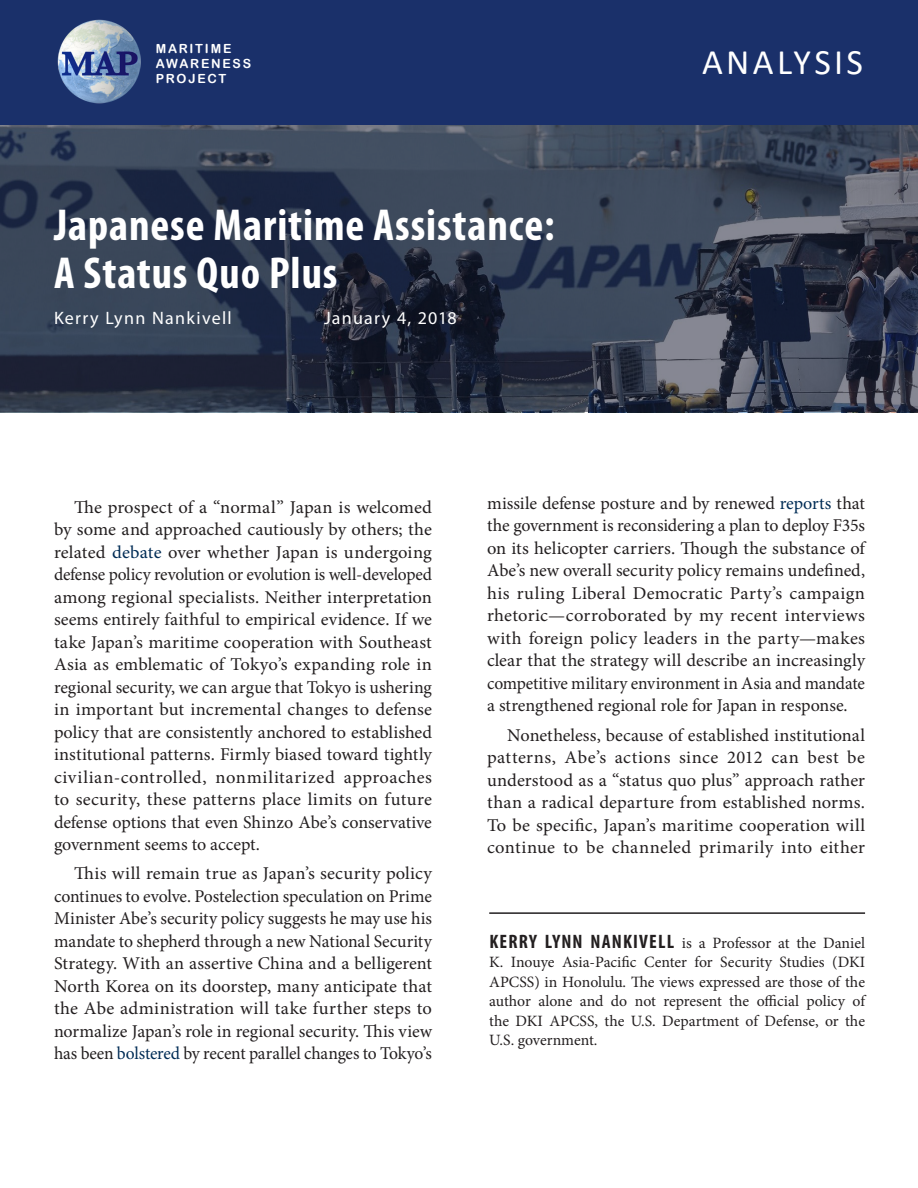
<style>
.page{position:relative;width:918px;height:1188px;background:#fff}
.page>*{position:absolute;margin:0;border:0;box-sizing:border-box;transform-origin:0 0}
.Expert_Commentary__A{font:700 condensed 45px/48px "Myriad Pro";letter-spacing:.02em;color:#fff}
.t1{font:36px "Calibri";letter-spacing:.09em;color:#fff}
.Expert_Commentary__B{font:18px/22.5px "Minion Pro";color:#231f20;text-align:justify}
.Expert_Commentary__A-2{font:18px "Myriad Pro";letter-spacing:.07em;color:#fff}
.t2{font:15.75px/19.5px "Minion Pro";color:#231f20;text-align:justify}
.t3{font:12.6px/15px "Arial Rounded MT Bold";letter-spacing:.14em;color:#fff}
.s1{color:#002c55}
.s2{font-family:"Myriad Pro";font-weight:700;font-stretch:condensed;font-size:19.5px}
</style>
<div class="page">
<div style="left:0;top:0;width:918px;height:126px;background:#1a306a"></div>
<img style="left:57px;top:20px;width:85px;height:83px">
<svg style="left:0;top:126px;width:918px;height:286px;background:#333c4f"></svg>
<hr style="left:489px;top:912px;width:376px;height:2px;background:#231f20">
<p class="t3" style="left:156px;top:41px;width:97px">MARITIME<br>AWARENESS<br>PROJECT</p>
<h2 class="t1" style="left:702px;top:37px;width:163px">ANALYSIS</h2>
<p class="Expert_Commentary__A" style="left:54px;top:200px;width:502px">Japanese Maritime Assistance:<br>A Status Quo Plus</p>
<p class="Expert_Commentary__A-2" style="left:54px;top:307px;width:179px">Kerry Lynn Nankivell</p>
<p class="Expert_Commentary__A-2" style="left:324px;top:307px;width:134px">January 4, 2018</p>
<p class="Expert_Commentary__B" style="left:54px;top:496px;width:380px;text-indent:20px">The prospect of a “normal” Japan is welcomed by some and approached cautiously by others; the related <span class="s1">debate</span> over whether Japan is undergoing defense policy revolution or evolution is well-developed among regional specialists. Neither interpretation seems entirely faithful to empirical evidence. If we take Japan’s maritime cooperation with Southeast Asia as emblematic of Tokyo’s expanding role in regional security, we can argue that Tokyo is ushering in important but incremental changes to defense policy that are consistently anchored to established institutional patterns. Firmly biased toward tightly civilian-controlled, nonmilitarized approaches to security, these patterns place limits on future defense options that even Shinzo Abe’s conservative government seems to accept.</p>
<p class="Expert_Commentary__B" style="left:54px;top:862px;width:380px;text-indent:20px">This will remain true as Japan’s security policy continues to evolve. Postelection speculation on Prime Minister Abe’s security policy suggests he may use his mandate to shepherd through a new National Security Strategy. With an assertive China and a belligerent North Korea on its doorstep, many anticipate that the Abe administration will take further steps to normalize Japan’s role in regional security. This view has been <span class="s1">bolstered</span> by recent parallel changes to Tokyo’s</p>
<p class="Expert_Commentary__B" style="left:487px;top:492px;width:380px">missile defense posture and by renewed <span class="s1">reports</span> that the government is reconsidering a plan to deploy F35s on its helicopter carriers. Though the substance of Abe’s new overall security policy remains undefined, his ruling Liberal Democratic Party’s campaign rhetoric—corroborated by my recent interviews with foreign policy leaders in the party—makes clear that the strategy will describe an increasingly competitive military environment in Asia and mandate a strengthened regional role for Japan in response.</p>
<p class="Expert_Commentary__B" style="left:487px;top:724px;width:380px;text-indent:20px">Nonetheless, because of established institutional patterns, Abe’s actions since 2012 can best be understood as a “status quo plus” approach rather than a radical departure from established norms.<br>To be specific, Japan’s maritime cooperation will continue to be channeled primarily into either</p>
<p class="t2" style="left:489px;top:933px;width:377px"><span class="s2">KERRY LYNN NANKIVELL</span> is a Professor at the Daniel K. Inouye Asia-Pacific Center for Security Studies (DKI APCSS) in Honolulu. The views expressed are those of the author alone and do not represent the official policy of the DKI APCSS, the U.S. Department of Defense, or the U.S. government.</p>
</div>
